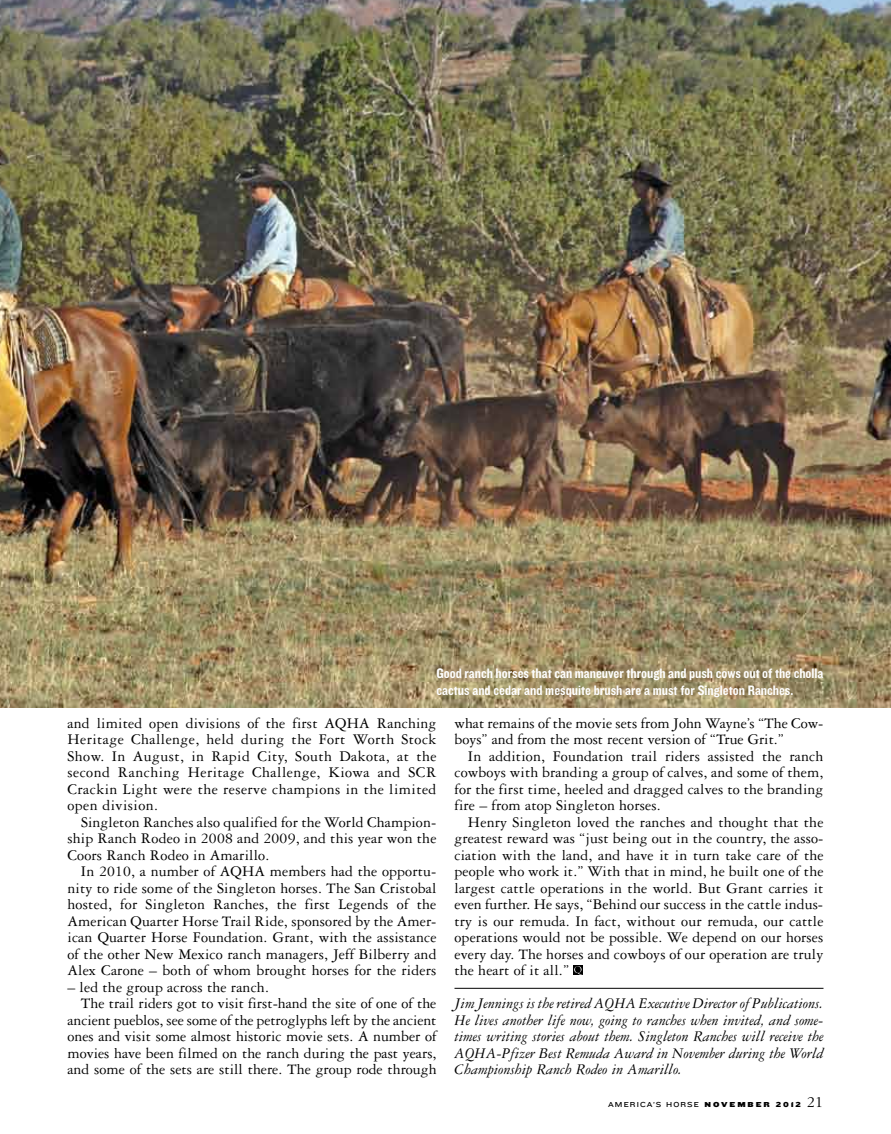
<style>
.page{position:relative;width:891px;height:1134px;background:#fff}
.page>*{position:absolute;margin:0;border:0;box-sizing:border-box;transform-origin:0 0}
.t1{font:15.75px/16.5px "Garamond Three";color:#000;text-align:justify}
.t2{font:italic 15.75px/16.5px "Garamond Three";color:#000;text-align:justify}
.t3{font:14.25px/16.5px "Knockout HTF50 Welterweight";color:#fff}
.t4{font:7.5px "Knockout HTF33 Junior Heviwt";letter-spacing:.15em;color:#000}
.s1{font-family:"Knockout HTF73 Full Heviweight"}
.s2{font-family:"Garamond Three";font-size:16.5px}
</style>
<div class="page">
<img style="left:0;top:0;width:891px;height:707px">
<hr style="left:454px;top:988px;width:370px;height:1px;background:#000">
<div style="left:573px;top:965px;width:10px;height:10px;background:#000"></div>
<svg style="left:574px;top:966px;width:9px;height:9px"></svg>
<p class="t3" style="left:437px;top:665px;width:389px">Good ranch horses that can maneuver through and push cows out of the cholla cactus and cedar and mesquite brush are a must for Singleton Ranches.</p>
<p class="t1" style="left:68px;top:715px;width:371px">and limited open divisions of the first AQHA Ranching Heritage Challenge, held during the Fort Worth Stock Show. In August, in Rapid City, South Dakota, at the second Ranching Heritage Challenge, Kiowa and SCR Crackin Light were the reserve champions in the limited open division.</p>
<p class="t1" style="left:67px;top:814px;width:371px;text-indent:14px">Singleton Ranches also qualified for the World Champion&shy;ship Ranch Rodeo in 2008 and 2009, and this year won the Coors Ranch Rodeo in Amarillo.</p>
<p class="t1" style="left:67px;top:863px;width:371px;text-indent:13px">In 2010, a number of AQHA members had the opportu&shy;nity to ride some of the Singleton horses. The San Cristobal hosted, for Singleton Ranches, the first Legends of the American Quarter Horse Trail Ride, sponsored by the Amer&shy;ican Quarter Horse Foundation. Grant, with the assistance of the other New Mexico ranch managers, Jeff Bilberry and Alex Carone – both of whom brought horses for the riders</p>
<p class="t1" style="left:67px;top:979px;width:203px">– led the group across the ranch.</p>
<p class="t1" style="left:81px;top:995px;width:357px">The trail riders got to visit first-hand the site of one of the</p>
<p class="t1" style="left:67px;top:1012px;width:371px">ancient pueblos, see some of the petroglyphs left by the ancient</p>
<p class="t1" style="left:67px;top:1028px;width:370px">ones and visit some almost historic movie sets. A number of</p>
<p class="t1" style="left:67px;top:1045px;width:371px">movies have been filmed on the ranch during the past years,</p>
<p class="t1" style="left:67px;top:1061px;width:371px">and some of the sets are still there. The group rode through</p>
<p class="t1" style="left:454px;top:715px;width:371px">what remains of the movie sets from John Wayne’s “The Cow&shy;boys” and from the most recent version of “True Grit.”</p>
<p class="t1" style="left:454px;top:748px;width:370px;text-indent:13px">In addition, Foundation trail riders assisted the ranch cowboys with branding a group of calves, and some of them, for the first time, heeled and dragged calves to the branding fire – from atop Singleton horses.</p>
<p class="t1" style="left:454px;top:814px;width:371px;text-indent:13px">Henry Singleton loved the ranches and thought that the greatest reward was “just being out in the country, the asso&shy;ciation with the land, and have it in turn take care of the people who work it.” With that in mind, he built one of the largest cattle operations in the world. But Grant carries it even further. He says, “Behind our success in the cattle indus&shy;try is our remuda. In fact, without our remuda, our cattle operations would not be possible. We depend on our horses every day. The horses and cowboys of our operation are truly the heart of it all.”</p>
<p class="t2" style="left:455px;top:995px;width:371px">Jim Jennings is the retired AQHA Executive Director of Publications.<br>He lives another life now, going to ranches when invited, and some&shy;times writing stories about them. Singleton Ranches will receive the AQHA-Pfizer Best Remuda Award in November during the World Championship Ranch Rodeo in Amarillo.</p>
<p class="t4" style="left:608px;top:1100px;width:217px">AMERICA’S HORSE <span class="s1">NOVEMBER 2012</span> <span class="s2">21</span></p>
</div>
